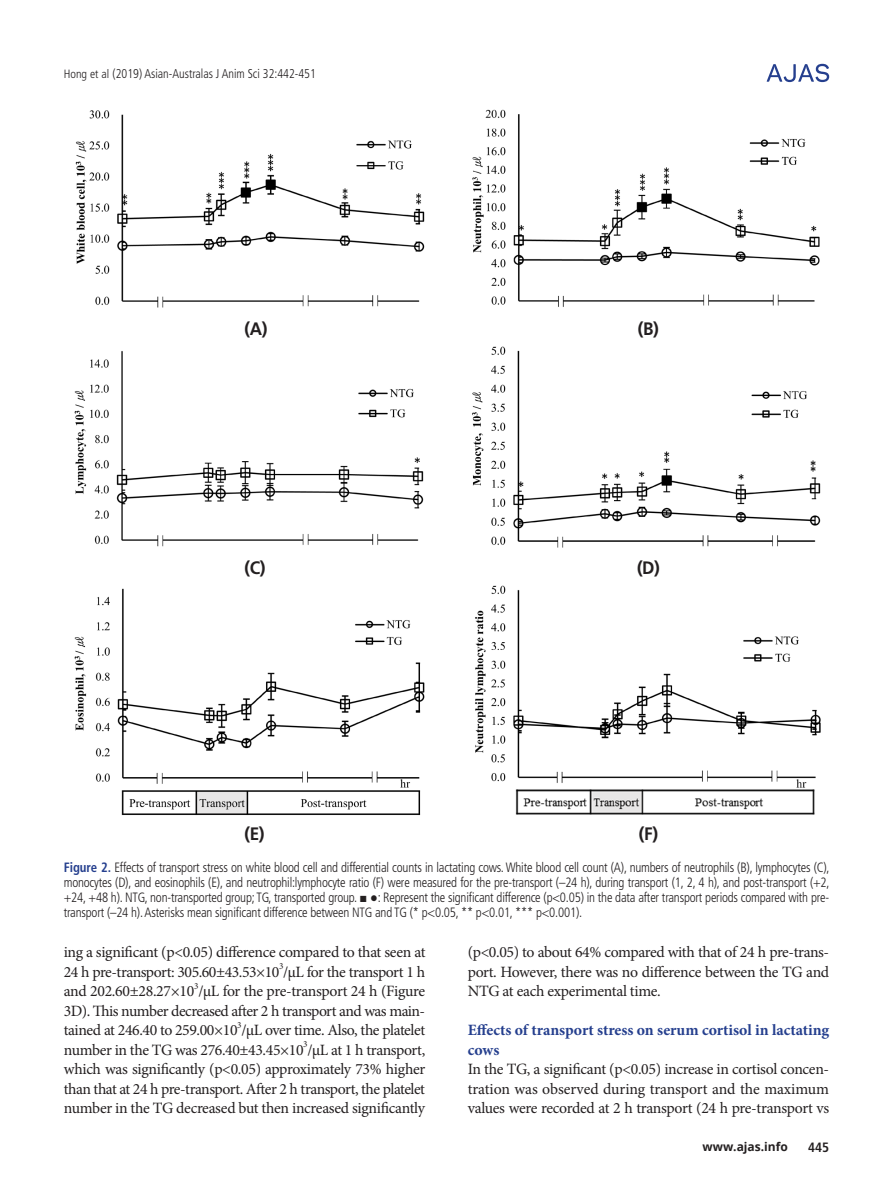
<style>
.page{position:relative;width:893px;height:1191px;background:#fff}
.page>*{position:absolute;margin:0;border:0;box-sizing:border-box;transform-origin:0 0}
.그림_지문{font:700 18px "Frutiger LT Std";color:#231f20;scale:.95 1}
.본문{font:15.75px/19.5px "Minion Pro";letter-spacing:-.025em;color:#231f20;text-align:justify}
.중제목{font:700 15.75px/19.5px "Minion Pro";color:#253f8e}
.표_그림__제목{font:300 condensed 13.5px/15px "Frutiger LT Std";letter-spacing:-.015em;color:#231f20;text-align:justify;scale:.95 1}
.t1{font:700 condensed 13.5px "Frutiger LT Std";color:#231f20}
.t2{font:300 condensed 12.75px "Frutiger LT Std";color:#231f20;scale:.95 1}
.t3{font:700 12px "Open Sans";color:#231f20}
.본문-2{font:9.15px "Minion Pro";color:#231f20}
.s1{font-size:12px}
.s2{font-weight:700;color:#253f8e}
.s3{font-family:"Times New Roman";font-weight:400;font-stretch:normal}
</style>
<div class="page">
<svg style="left:767px;top:64px;width:62px;height:18px"></svg>
<img style="left:75px;top:109px;width:745px;height:199px">
<img style="left:74px;top:585px;width:747px;height:231px">
<img style="left:74px;top:346px;width:747px;height:202px">
<p class="t2" style="left:64px;top:66px;width:267px"><span class="s1">Hong et al</span> (2019) Asian-Australas J Anim Sci 32:442-451</p>
<p class="그림_지문" style="left:244px;top:318px;width:26px">(A)</p>
<p class="그림_지문" style="left:638px;top:318px;width:24px">(B)</p>
<p class="그림_지문" style="left:244px;top:557px;width:24px">(C)</p>
<p class="그림_지문" style="left:637px;top:557px;width:26px">(D)</p>
<p class="그림_지문" style="left:244px;top:823px;width:23px">(E)</p>
<p class="그림_지문" style="left:639px;top:823px;width:22px">(F)</p>
<p class="표_그림__제목" style="left:64px;top:859px;width:808px"><span class="s2">Figure 2.</span> Effects of transport stress on white blood cell and differential counts in lactating cows. White blood cell count (A), numbers of neutrophils (B), lymphocytes (C), monocytes (D), and eosinophils (E), and neutrophil:lymphocyte ratio (F) were measured for the pre-transport (–24 h), during transport (1, 2, 4 h), and post-transport (+2, +24, +48 h). NTG, non-transported group; TG, transported group. <span class="s3">■ ●</span>: Represent the significant difference (p&lt;0.05) in the data after transport periods compared with pre&shy;transport (–24 h). Asterisks mean significant difference between NTG and TG (* p&lt;0.05, ** p&lt;0.01, *** p&lt;0.001).</p>
<p class="본문" style="left:64px;top:942px;width:363px">ing a significant (p&lt;0.05) difference compared to that seen at<br>24 h pre-transport: 305.60±43.53×10 /μL for the transport 1 h</p>
<p class="본문-2" style="left:279px;top:960px;width:6px">3</p>
<p class="본문" style="left:64px;top:981px;width:363px">and 202.60±28.27×10 /μL for the pre-transport 24 h (Figure</p>
<p class="본문-2" style="left:194px;top:979px;width:6px">3</p>
<p class="본문" style="left:64px;top:1001px;width:363px">3D). This number decreased after 2 h transport and was main&shy;tained at 246.40 to 259.00×10 /μL over time. Also, the platelet</p>
<p class="본문-2" style="left:237px;top:1018px;width:6px">3</p>
<p class="본문" style="left:64px;top:1040px;width:363px">number in the TG was 276.40±43.45×10 /μL at 1 h transport,</p>
<p class="본문-2" style="left:303px;top:1038px;width:6px">3</p>
<p class="본문" style="left:64px;top:1059px;width:363px">which was significantly (p&lt;0.05) approximately 73% higher than that at 24 h pre-transport. After 2 h transport, the platelet number in the TG decreased but then increased significantly</p>
<p class="본문" style="left:468px;top:942px;width:363px">(p&lt;0.05) to about 64% compared with that of 24 h pre-trans&shy;port. However, there was no difference between the TG and NTG at each experimental time.</p>
<p class="중제목" style="left:468px;top:1020px;width:363px">Effects of transport stress on serum cortisol in lactating cows</p>
<p class="본문" style="left:468px;top:1059px;width:363px">In the TG, a significant (p&lt;0.05) increase in cortisol concen&shy;tration was observed during transport and the maximum values were recorded at 2 h transport (24 h pre-transport vs</p>
<p class="t3" style="left:702px;top:1138px;width:87px">www.ajas.info</p>
<p class="t1" style="left:808px;top:1138px;width:23px">445</p>
</div>
